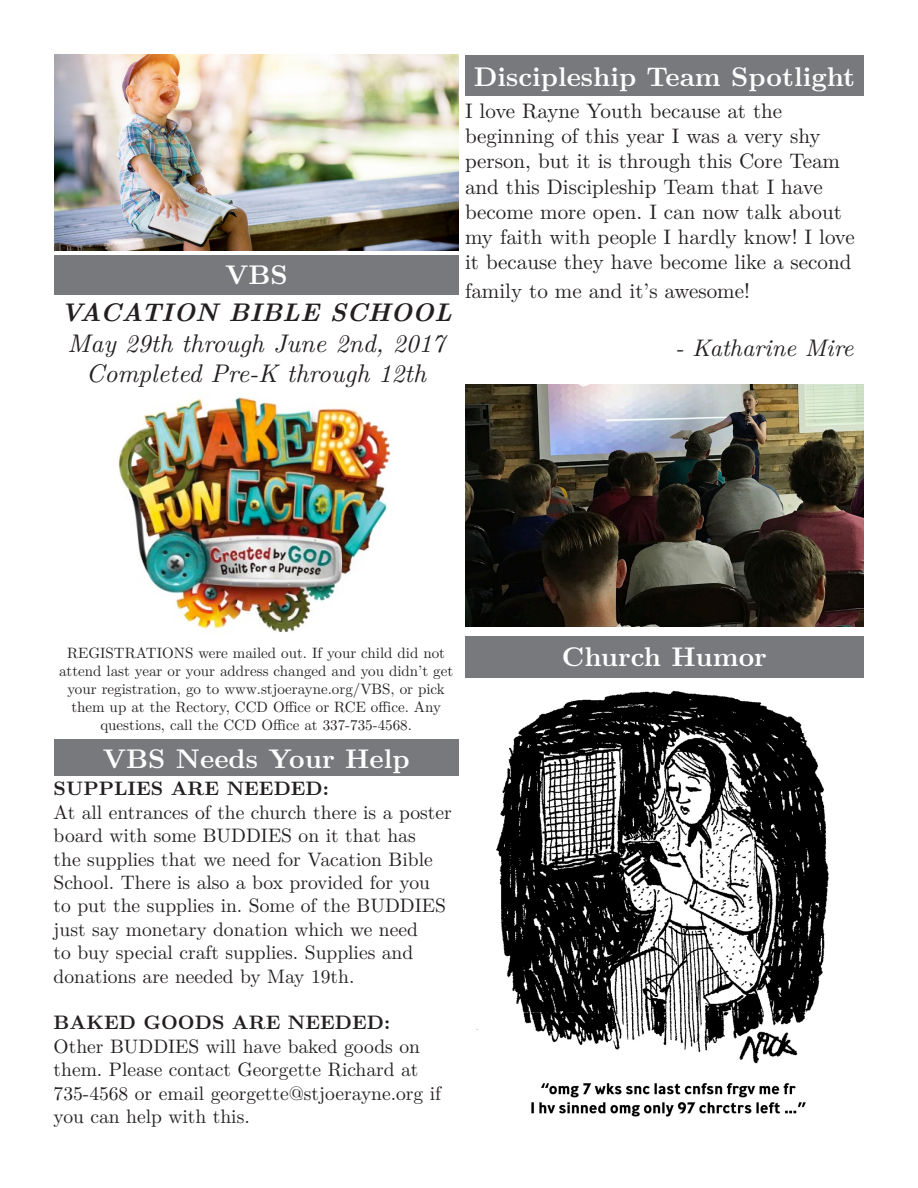
<style>
.page{position:relative;width:918px;height:1188px;background:#fff}
.page>*{position:absolute;margin:0;border:0;box-sizing:border-box;transform-origin:0 0}
.t1{font:700 27px "LM Roman 10";color:#fff}
.t2{font:italic 25.5px/30.6px "LM Roman 10";color:#231f20;text-align:center}
.t3{font:italic 700 25.5px "LM Roman 10";color:#231f20}
.t4{font:italic 24px "LM Roman 10";color:#231f20}
.t5{font:21px/25.2px "LM Roman 10";color:#231f20}
.t6{font:19.5px/23.4px "LM Roman 10";color:#231f20}
.t7{font:700 19.5px "LM Roman 10";color:#231f20}
.t8{font:15px/18px "LM Roman 10";color:#231f20;text-align:center}
</style>
<div class="page">
<img style="left:118px;top:397px;width:273px;height:236px">
<div style="left:465px;top:56px;width:399px;height:40px;background:#77797c"></div>
<div style="left:54px;top:255px;width:405px;height:39px;background:#77797c"></div>
<img style="left:475px;top:677px;width:388px;height:440px">
<div style="left:54px;top:739px;width:405px;height:36px;background:#77797c"></div>
<img style="left:54px;top:54px;width:404px;height:196px">
<img style="left:465px;top:384px;width:398px;height:243px">
<div style="left:465px;top:636px;width:399px;height:41px;background:#77797c"></div>
<h1 class="t1" style="left:225px;top:254px;width:64px">VBS</h1>
<h2 class="t3" style="left:60px;top:292px;width:393px">VACATION BIBLE SCHOOL</h2>
<h2 class="t2" style="left:67px;top:326px;width:379px">May 29th through June 2nd, 2017<br>Completed Pre-K through 12th</h2>
<h1 class="t1" style="left:474px;top:56px;width:383px">Discipleship Team Spotlight</h1>
<p class="t5" style="left:465px;top:97px;width:391px">I love Rayne Youth because at the beginning of this year I was a very shy person, but it is through this Core Team and this Discipleship Team that I have become more open. I can now talk about my faith with people I hardly know! I love it because they have become like a second</p>
<p class="t5" style="left:465px;top:277px;width:286px">family to me and it’s awesome!</p>
<p class="t4" style="left:675px;top:329px;width:180px">- Katharine Mire</p>
<p class="t8" style="left:59px;top:642px;width:396px">REGISTRATIONS were mailed out. If your child did not attend last year or your address changed and you didn’t get your registration, go to www.stjoerayne.org/VBS, or pick them up at the Rectory, CCD Office or RCE office. Any questions, call the CCD Office at 337-735-4568.</p>
<h1 class="t1" style="left:103px;top:738px;width:308px">VBS Needs Your Help</h1>
<p class="t7" style="left:54px;top:773px;width:277px">SUPPLIES ARE NEEDED:</p>
<p class="t6" style="left:54px;top:799px;width:400px">At all entrances of the church there is a poster board with some BUDDIES on it that has<br>the supplies that we need for Vacation Bible School. There is also a box provided for you to put the supplies in. Some of the BUDDIES just say monetary donation which we need<br>to buy special craft supplies. Supplies and donations are needed by May 19th.</p>
<p class="t7" style="left:54px;top:1007px;width:338px">BAKED GOODS ARE NEEDED:</p>
<p class="t6" style="left:54px;top:1033px;width:389px">Other BUDDIES will have baked goods on them. Please contact Georgette Richard at 735-4568 or email georgette@stjoerayne.org if you can help with this.</p>
<h1 class="t1" style="left:562px;top:636px;width:207px">Church Humor</h1>
</div>
